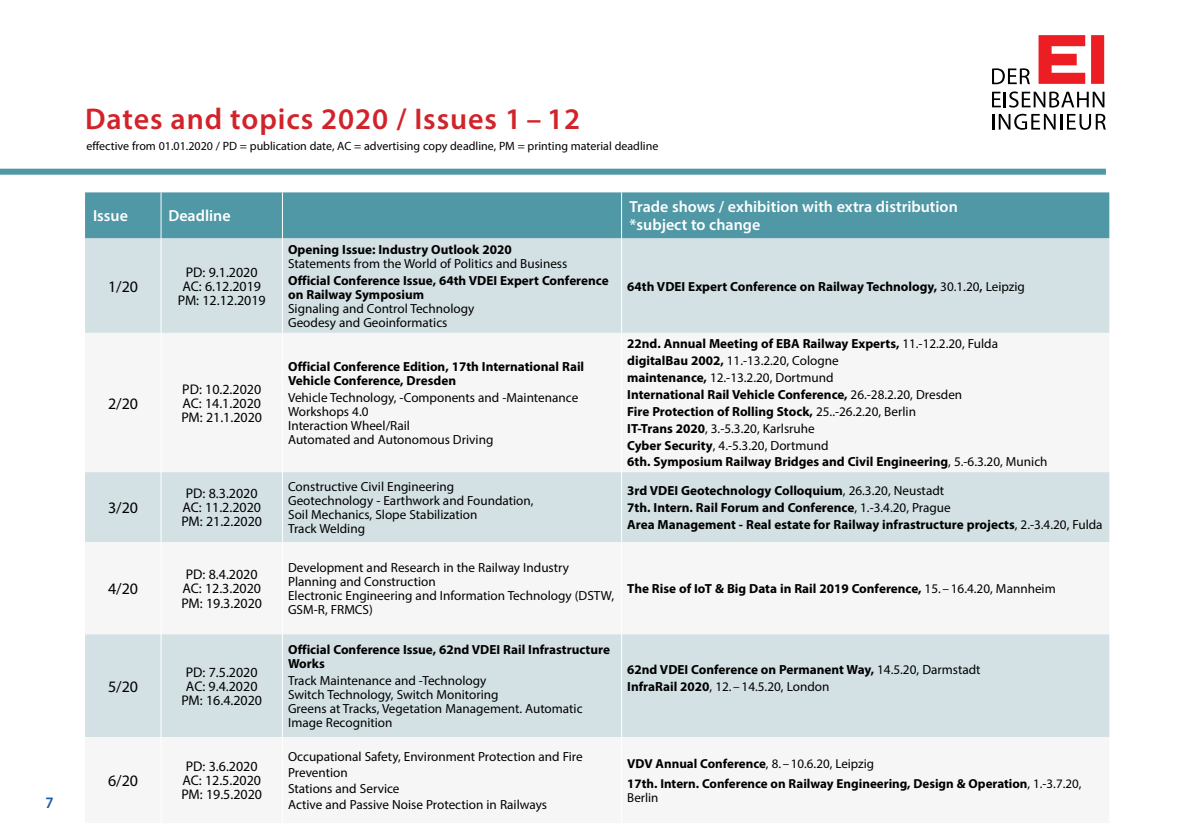
<style>
.page{position:relative;width:1191px;height:840px;background:#fff}
.page>*{position:absolute;margin:0;border:0;box-sizing:border-box;transform-origin:0 0}
.t1{font:600 30px "Myriad Pro";letter-spacing:.03em;color:#d2232a}
.t2{font:600 16px/18px "Myriad Pro";color:#fff}
.t3{font:16px "Myriad Pro";color:#000}
.t4{font:600 16px "Myriad Pro";color:#1f59a9;scale:.95 1}
.t5{font:14px/14px "Myriad Pro";color:#000;text-align:center}
.t6{font:700 13.2px/16.8px "Myriad Pro";color:#000}
.t7{font:13.2px/14px "Myriad Pro";color:#000}
.t8{font:700 13px/19.6px "Myriad Pro";color:#000}
.t9{font:13px "Myriad Pro";color:#000}
.t10{font:12px "Myriad Pro";color:#000}
.s1{font-weight:400}
.s2{font-weight:600}
.s3{font-weight:400;font-size:13.2px}
</style>
<div class="page">
<div style="left:0;top:168px;width:1106px;height:6px;background:#5098a6"></div>
<svg style="left:992px;top:68px;width:38px;height:16px"></svg>
<svg style="left:992px;top:91px;width:112px;height:16px"></svg>
<svg style="left:992px;top:114px;width:114px;height:16px"></svg>
<svg style="left:1038px;top:35px;width:66px;height:49px"></svg>
<div style="left:85px;top:192px;width:1024px;height:46px;background:#5098a6"></div>
<div style="left:85px;top:238px;width:1024px;height:95px;background:#d3e1e5"></div>
<svg style="left:85px;top:472px;width:1024px;height:265px;fill:#d3e1e5"></svg>
<hr style="left:161px;top:192px;width:1px;height:46px;background:#fff">
<hr style="left:282px;top:192px;width:1px;height:46px;background:#fff">
<hr style="left:621px;top:192px;width:1px;height:46px;background:#fff">
<hr style="left:161px;top:238px;width:1px;height:95px;background:#fff">
<hr style="left:282px;top:238px;width:1px;height:95px;background:#fff">
<hr style="left:621px;top:238px;width:1px;height:95px;background:#fff">
<hr style="left:161px;top:472px;width:1px;height:70px;background:#fff">
<hr style="left:282px;top:472px;width:1px;height:70px;background:#fff">
<hr style="left:621px;top:472px;width:1px;height:70px;background:#fff">
<hr style="left:161px;top:542px;width:1px;height:92px;background:#fff">
<hr style="left:282px;top:542px;width:1px;height:92px;background:#fff">
<hr style="left:621px;top:542px;width:1px;height:92px;background:#fff">
<hr style="left:161px;top:634px;width:1px;height:102px;background:#fff">
<hr style="left:282px;top:634px;width:1px;height:102px;background:#fff">
<hr style="left:621px;top:634px;width:1px;height:102px;background:#fff">
<hr style="left:161px;top:736px;width:1px;height:86px;background:#fff">
<hr style="left:282px;top:736px;width:1px;height:86px;background:#fff">
<hr style="left:621px;top:736px;width:1px;height:86px;background:#fff">
<p class="t4" style="left:45px;top:792px;width:10px">7</p>
<h1 class="t1" style="left:85px;top:100px;width:497px">Dates and topics 2020 / Issues 1 – 12</h1>
<p class="t10" style="left:86px;top:138px;width:573px">effective from 01.01.2020 / PD = publication date, AC = advertising copy deadline, PM = printing material deadline</p>
<p class="t2" style="left:93px;top:206px;width:36px">Issue</p>
<p class="t2" style="left:168px;top:206px;width:64px">Deadline</p>
<p class="t2" style="left:629px;top:197px;width:330px">Trade shows / exhibition with extra distribution *subject to change</p>
<p class="t3" style="left:108px;top:276px;width:32px">1/20</p>
<p class="t3" style="left:108px;top:393px;width:32px">2/20</p>
<p class="t3" style="left:108px;top:497px;width:32px">3/20</p>
<p class="t3" style="left:108px;top:578px;width:32px">4/20</p>
<p class="t3" style="left:108px;top:676px;width:32px">5/20</p>
<p class="t3" style="left:108px;top:770px;width:32px">6/20</p>
<p class="t5" style="left:178px;top:265px;width:89px">PD: 9.1.2020<br>AC: 6.12.2019<br>PM: 12.12.2019</p>
<p class="t5" style="left:181px;top:381px;width:82px;text-align:justify">PD: 10.2.2020<br>AC: 14.1.2020<br>PM: 21.1.2020</p>
<p class="t6" style="left:288px;top:241px;width:225px">Opening Issue: Industry Outlook 2020</p>
<p class="t7" style="left:288px;top:256px;width:281px">Statements from the World of Politics and Business</p>
<p class="t6" style="left:288px;top:273px;width:322px;line-height:14px">Official Conference Issue, 64th VDEI Expert Conference on Railway Symposium</p>
<p class="t7" style="left:288px;top:301px;width:188px">Signaling and Control Technology<br>Geodesy and Geoinformatics</p>
<p class="t6" style="left:288px;top:359px;width:298px;line-height:14px">Official Conference Edition, 17th International Rail<br>Vehicle Conference, Dresden</p>
<p class="t7" style="left:288px;top:390px;width:292px">Vehicle Technology, -Components and -Maintenance<br>Workshops 4.0<br>Interaction Wheel/Rail<br>Automated and Autonomous Driving</p>
<p class="t6" style="left:627px;top:277px;width:399px">64th VDEI Expert Conference on Railway Technology, <span class="s1">30.1.20</span><span class="s2">,</span> <span class="s1">Leipzig</span></p>
<p class="t6" style="left:627px;top:335px;width:422px">22nd. Annual Meeting of EBA Railway Experts, <span class="s1">11.-12.2.20, Fulda </span>digitalBau 2002, <span class="s1">11.-13.2.20, Cologne<br></span>maintenance, <span class="s1">12.-13.2.20, Dortmund<br></span>International Rail Vehicle Conference, <span class="s1">26.-28.2.20, Dresden<br></span>Fire Protection of Rolling Stock, <span class="s1">25..-26.2.20, Berlin<br></span>IT-Trans 2020<span class="s1">, 3.-5.3.20, Karlsruhe<br></span>Cyber Security<span class="s1">, 4.-5.3.20, Dortmund<br></span>6th. Symposium Railway Bridges and Civil Engineering<span class="s1">, 5.-6.3.20, Munich</span></p>
<p class="t5" style="left:181px;top:486px;width:82px">PD: 8.3.2020<br>AC: 11.2.2020<br>PM: 21.2.2020</p>
<p class="t7" style="left:288px;top:479px;width:247px">Constructive Civil Engineering<br>Geotechnology - Earthwork and Foundation,<br>Soil Mechanics, Slope Stabilization<br>Track Welding</p>
<p class="t6" style="left:627px;top:481px;width:477px">3rd VDEI Geotechnology Colloquium<span class="s1">, 26.3.20, Neustadt<br></span>7th. Intern. Rail Forum and Conference<span class="s1">, 1.-3.4.20, Prague<br></span>Area Management - Real estate for Railway infrastructure projects<span class="s1">, 2.-3.4.20, Fulda</span></p>
<p class="t5" style="left:181px;top:567px;width:82px">PD: 8.4.2020<br>AC: 12.3.2020<br>PM: 19.3.2020</p>
<p class="t7" style="left:288px;top:560px;width:327px">Development and Research in the Railway Industry Planning and Construction<br>Electronic Engineering and Information Technology (DSTW, GSM-R, FRMCS)</p>
<p class="t6" style="left:627px;top:579px;width:430px">The Rise of IoT &amp; Big Data in Rail 2019 Conference, <span class="s1">15. –16.4.20, Mannheim</span></p>
<p class="t5" style="left:181px;top:664px;width:82px">PD: 7.5.2020<br>AC: 9.4.2020<br>PM: 16.4.2020</p>
<p class="t6" style="left:288px;top:642px;width:323px;line-height:14px">Official Conference Issue, 62nd VDEI Rail Infrastructure<br>Works</p>
<p class="t7" style="left:288px;top:673px;width:296px">Track Maintenance and -Technology<br>Switch Technology, Switch Monitoring<br>Greens at Tracks, Vegetation Management. Automatic Image Recognition</p>
<p class="t6" style="left:627px;top:660px;width:355px">62nd VDEI Conference on Permanent Way, <span class="s1">14.5.20, Darmstadt<br></span>InfraRail 2020<span class="s1">, 12.–14.5.20, London</span></p>
<p class="t5" style="left:181px;top:759px;width:82px">PD: 3.6.2020<br>AC: 12.5.2020<br>PM: 19.5.2020</p>
<p class="t7" style="left:288px;top:748px;width:296px;line-height:16px">Occupational Safety, Environment Protection and Fire Prevention<br>Stations and Service<br>Active and Passive Noise Protection in Railways</p>
<p class="t8" style="left:627px;top:753px;width:455px">VDV Annual Conference<span class="s1">, 8.</span> <span class="s3">–</span><span class="s1">10.6.20, Leipzig<br></span>17th. Intern. Conference on Railway Engineering, Design &amp; Operation<span class="s1">, 1.-3.7.20,</span></p>
<p class="t9" style="left:627px;top:789px;width:33px">Berlin</p>
</div>
